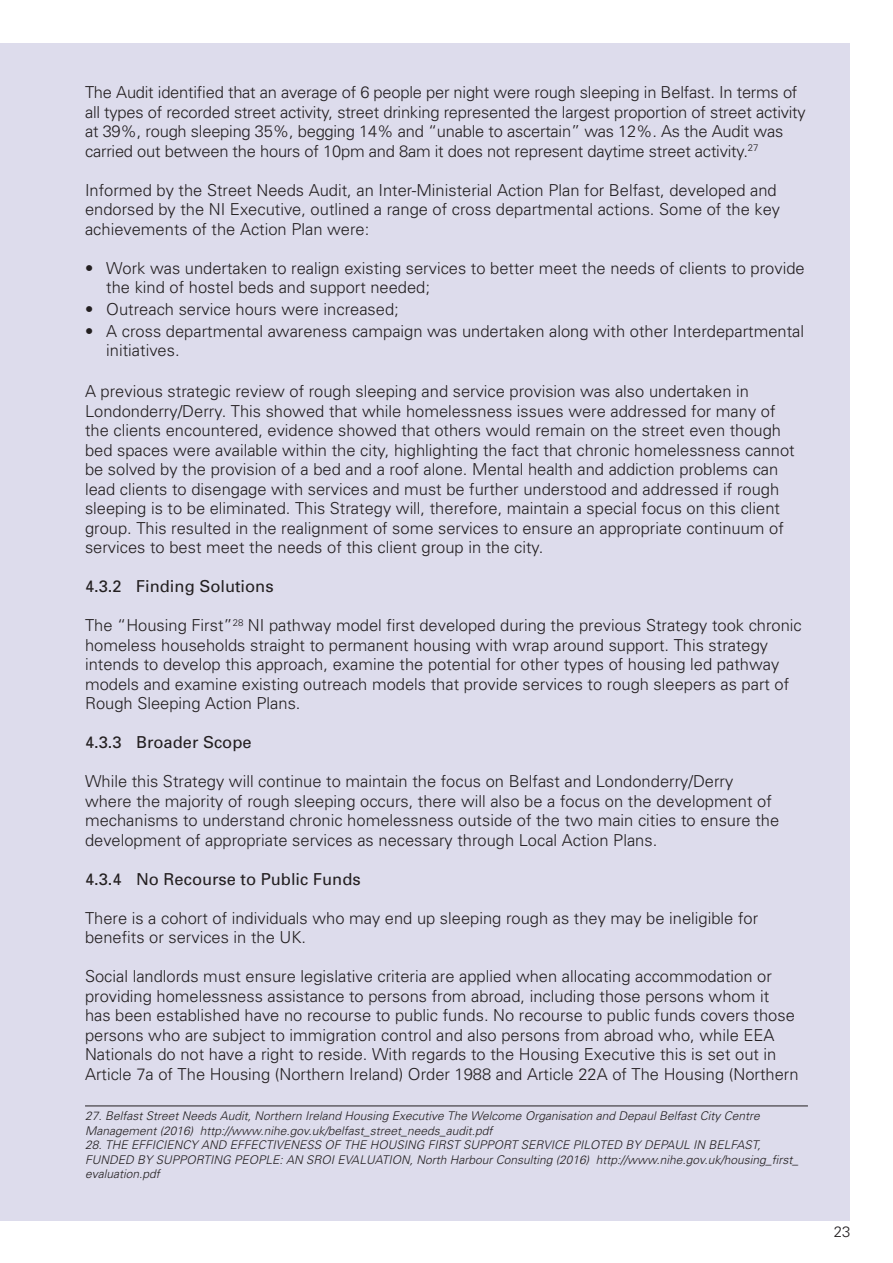
<style>
.page{position:relative;width:893px;height:1263px;background:#fff}
.page>*{position:absolute;margin:0;border:0;box-sizing:border-box;transform-origin:0 0}
.P_Body{font:300 16.5px/19.5px "Univers";color:#231f20}
.P_Body_bullet{font:300 16.5px/19.5px "Univers";color:#231f20}
.P_Subhead_roman_tab{font:16.5px "Univers";color:#231f20}
.t1{font:300 15px "Univers";color:#231f20}
.P_Footnote{font:italic 300 12px/14.4px "Univers";color:#231f20}
</style>
<div class="page">
<div style="left:0;top:43px;width:850px;height:1177px;background:#dddcec"></div>
<hr style="left:85px;top:1105px;width:723px;height:1px;background:#231f20">
<p class="P_Body" style="left:85px;top:82px;width:722px">The Audit identified that an average of 6 people per night were rough sleeping in Belfast. In terms of all types of recorded street activity, street drinking represented the largest proportion of street activity at 39%, rough sleeping 35%, begging 14% and “unable to ascertain” was 12%. As the Audit was carried out between the hours of 10pm and 8am it does not represent daytime street activity.<sup>27</sup></p>
<p class="P_Body" style="left:85px;top:180px;width:697px">Informed by the Street Needs Audit, an Inter-Ministerial Action Plan for Belfast, developed and endorsed by the NI Executive, outlined a range of cross departmental actions. Some of the key achievements of the Action Plan were:</p>
<p class="P_Body_bullet" style="left:106px;top:258px;width:700px;text-indent:-21px">• Work was undertaken to realign existing services to better meet the needs of clients to provide the kind of hostel beds and support needed;</p>
<p class="P_Body_bullet" style="left:85px;top:299px;width:315px">• Outreach service hours were increased;</p>
<p class="P_Body_bullet" style="left:106px;top:321px;width:699px;text-indent:-21px">• A cross departmental awareness campaign was undertaken along with other Interdepartmental initiatives.</p>
<p class="P_Body" style="left:85px;top:381px;width:711px">A previous strategic review of rough sleeping and service provision was also undertaken in Londonderry/Derry. This showed that while homelessness issues were addressed for many of the clients encountered, evidence showed that others would remain on the street even though bed spaces were available within the city, highlighting the fact that chronic homelessness cannot be solved by the provision of a bed and a roof alone. Mental health and addiction problems can lead clients to disengage with services and must be further understood and addressed if rough sleeping is to be eliminated. This Strategy will, therefore, maintain a special focus on this client group. This resulted in the realignment of some services to ensure an appropriate continuum of services to best meet the needs of this client group in the city.</p>
<p class="P_Subhead_roman_tab" style="left:85px;top:576px;width:190px">4.3.2 Finding Solutions</p>
<p class="P_Body" style="left:85px;top:615px;width:718px">The “Housing First”<sup>28</sup> NI pathway model first developed during the previous Strategy took chronic homeless households straight to permanent housing with wrap around support. This strategy intends to develop this approach, examine the potential for other types of housing led pathway models and examine existing outreach models that provide services to rough sleepers as part of Rough Sleeping Action Plans.</p>
<p class="P_Subhead_roman_tab" style="left:85px;top:732px;width:168px">4.3.3 Broader Scope</p>
<p class="P_Body" style="left:85px;top:771px;width:696px">While this Strategy will continue to maintain the focus on Belfast and Londonderry/Derry where the majority of rough sleeping occurs, there will also be a focus on the development of mechanisms to understand chronic homelessness outside of the two main cities to ensure the development of appropriate services as necessary through Local Action Plans.</p>
<p class="P_Subhead_roman_tab" style="left:85px;top:869px;width:277px">4.3.4 No Recourse to Public Funds</p>
<p class="P_Body" style="left:85px;top:908px;width:675px">There is a cohort of individuals who may end up sleeping rough as they may be ineligible for benefits or services in the UK.</p>
<p class="P_Body" style="left:85px;top:966px;width:715px">Social landlords must ensure legislative criteria are applied when allocating accommodation or providing homelessness assistance to persons from abroad, including those persons whom it has been established have no recourse to public funds. No recourse to public funds covers those persons who are subject to immigration control and also persons from abroad who, while EEA Nationals do not have a right to reside. With regards to the Housing Executive this is set out in Article 7a of The Housing (Northern Ireland) Order 1988 and Article 22A of The Housing (Northern</p>
<p class="P_Footnote" style="left:85px;top:1108px;width:676px">27. Belfast Street Needs Audit, Northern Ireland Housing Executive The Welcome Organisation and Depaul Belfast City Centre<br>Management (2016) http://www.nihe.gov.uk/belfast_street_needs_audit.pdf</p>
<p class="P_Footnote" style="left:85px;top:1137px;width:715px">28. THE EFFICIENCY AND EFFECTIVENESS OF THE HOUSING FIRST SUPPORT SERVICE PILOTED BY DEPAUL IN BELFAST,<br>FUNDED BY SUPPORTING PEOPLE: AN SROI EVALUATION, North Harbour Consulting (2016) http://www.nihe.gov.uk/housing_first_ evaluation.pdf</p>
<p class="t1" style="left:834px;top:1222px;width:18px">23</p>
</div>
